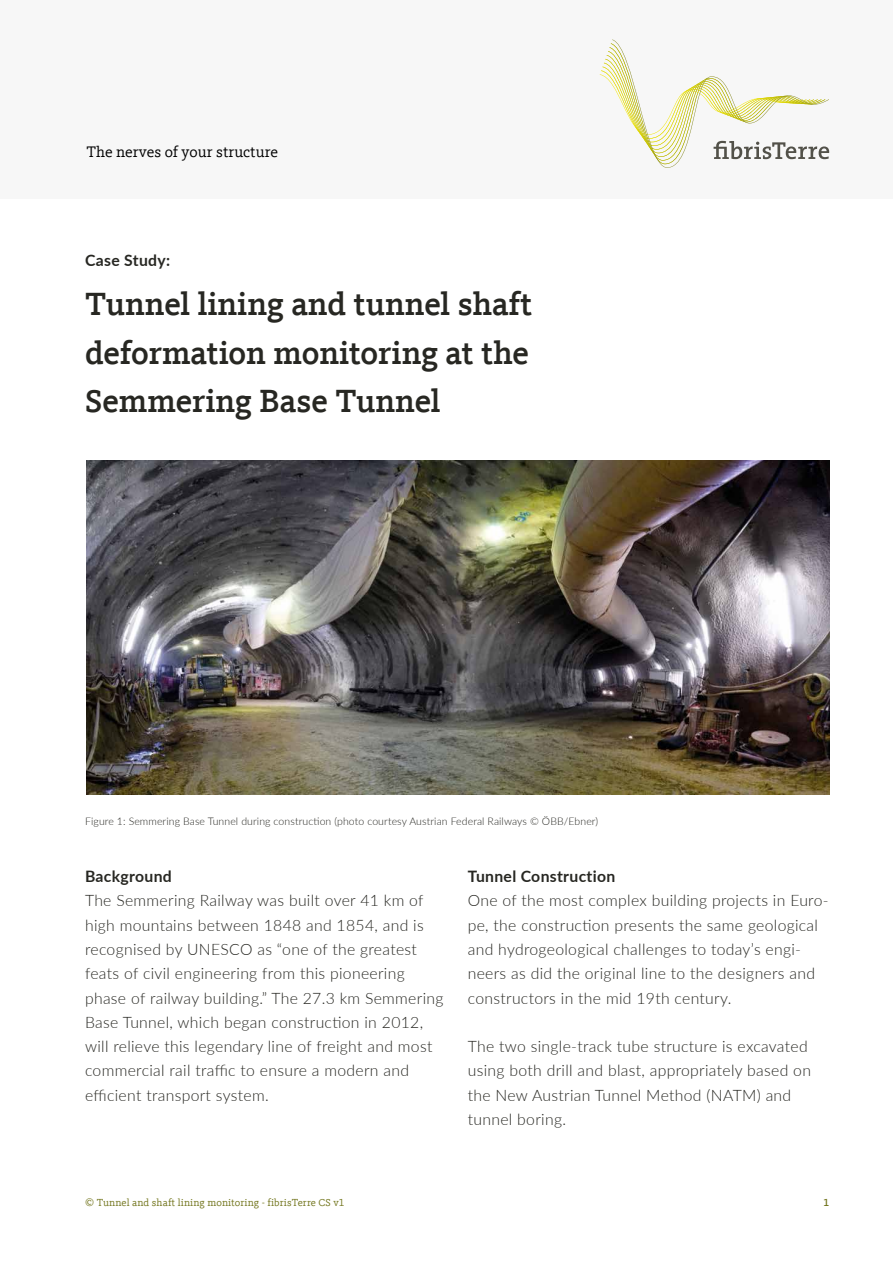
<style>
.page{position:relative;width:893px;height:1263px;background:#fff}
.page>*{position:absolute;margin:0;border:0;box-sizing:border-box;transform-origin:0 0}
.t1{font:500 33px/48.6px "Kievit Slab Offc";color:#272722;text-align:justify}
.t2{font:300 15.75px/24.3px "Lato";letter-spacing:.02em;color:#272722}
.t3{font:700 15.75px "Lato";letter-spacing:.02em;color:#272722}
.t4{font:15.6px "Kievit Slab Offc";color:#000}
.t5{font:300 10.5px "Lato";letter-spacing:.01em;color:#272722}
.t6{font:10.5px "Kievit Slab Offc";letter-spacing:.01em;color:#73761e}
.t7{font:500 10.5px "Kievit Slab Offc";color:#73761e}
</style>
<div class="page">
<div style="left:0;top:0;width:893px;height:199px;background:#f7f7f7"></div>
<svg style="left:600px;top:39px;width:229px;height:129px"></svg>
<img style="left:86px;top:461px;width:743px;height:333px">
<p class="t4" style="left:86px;top:143px;width:193px">The nerves of your structure</p>
<p class="t3" style="left:85px;top:249px;width:87px">Case Study:</p>
<h1 class="t1" style="left:85px;top:280px;width:449px">Tunnel lining and tunnel shaft deformation monitoring at the Semmering Base Tunnel</h1>
<p class="t5" style="left:85px;top:814px;width:515px">Figure 1: Semmering Base Tunnel during construction (photo courtesy Austrian Federal Railways © ÖBB/Ebner)</p>
<p class="t3" style="left:85px;top:865px;width:88px">Background</p>
<p class="t2" style="left:85px;top:888px;width:360px">The Semmering Railway was built over 41 km of high mountains between 1848 and 1854, and is recognised by UNESCO as “one of the greatest feats of civil engineering from this pioneering phase of railway building.” The 27.3 km Semmering Base Tunnel, which began construction in 2012, will relieve this legendary line of freight and most commercial rail traffic to ensure a modern and efficient transport system.</p>
<p class="t3" style="left:468px;top:865px;width:149px">Tunnel Construction</p>
<p class="t2" style="left:468px;top:888px;width:362px">One of the most complex building projects in Euro&shy;pe, the construction presents the same geological and hydrogeological challenges to today’s engi&shy;neers as did the original line to the designers and constructors in the mid 19th century.</p>
<p class="t2" style="left:468px;top:1034px;width:345px">The two single-track tube structure is excavated using both drill and blast, appropriately based on the New Austrian Tunnel Method (NATM) and tunnel boring.</p>
<p class="t6" style="left:85px;top:1196px;width:261px">© Tunnel and shaft lining monitoring - fibrisTerre CS v1</p>
<p class="t7" style="left:823px;top:1196px;width:7px">1</p>
</div>
